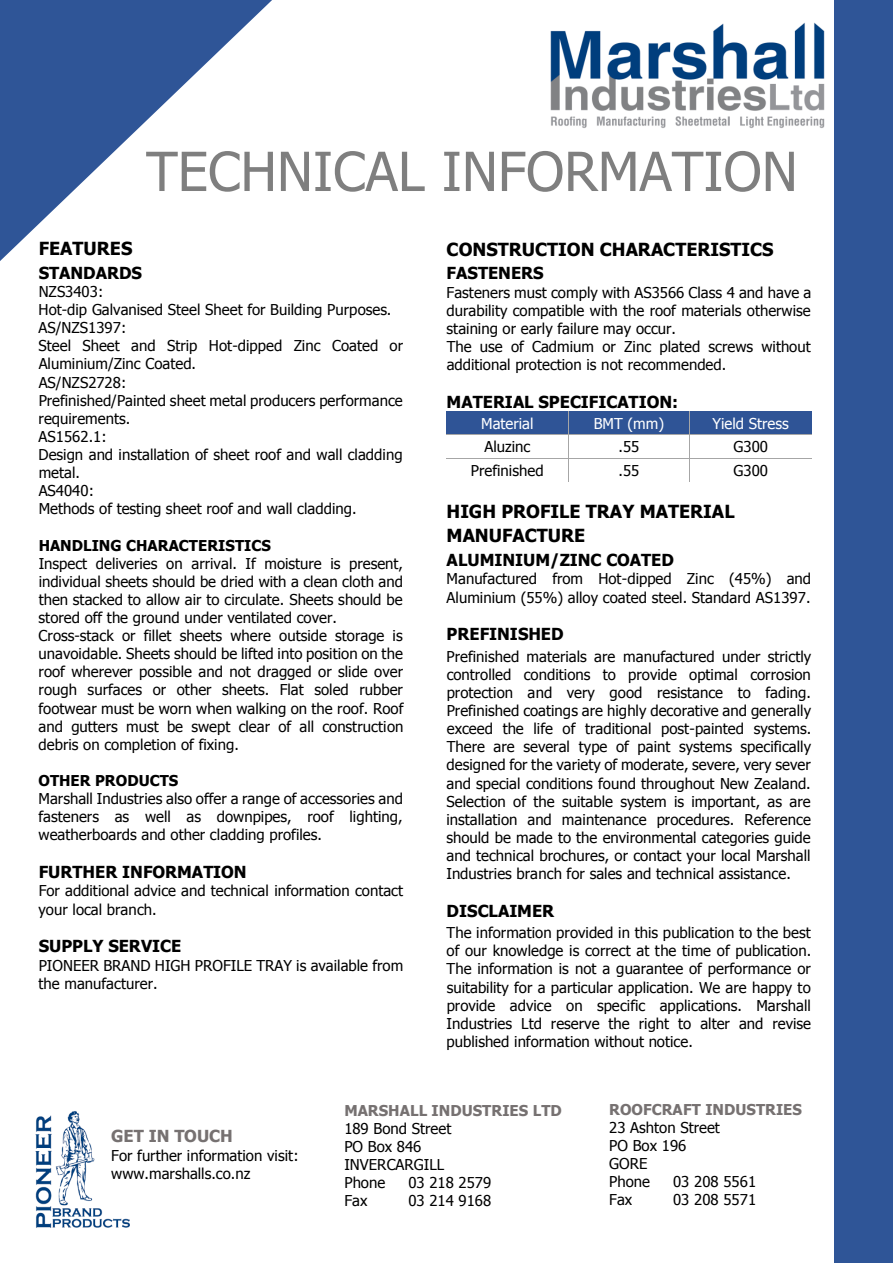
<style>
.page{position:relative;width:893px;height:1263px;background:#fff}
.page>*{position:absolute;margin:0;border:0;box-sizing:border-box;transform-origin:0 0}
.t1{font:54px "Tahoma";color:#7f7f7f}
.t2{font:700 18px/24.9px "Tahoma";color:#000}
.t3{font:700 16.5px "Tahoma";color:#000}
.t4{font:700 16.5px "Tahoma";color:#767171}
.t5{font:15px/18.1px "Tahoma";color:#000}
.t6{font:15px "Tahoma";color:#fff}
.s1{font-weight:700}
.s2{font-weight:700;color:#767171}
</style>
<div class="page">
<svg style="left:0;top:0;width:272px;height:261px;fill:#2f5597"></svg>
<img style="left:550px;top:22px;width:275px;height:106px">
<div style="left:447px;top:411px;width:121px;height:23px;background:#2f5496"></div>
<div style="left:569px;top:411px;width:120px;height:23px;background:#2f5496"></div>
<div style="left:690px;top:411px;width:122px;height:23px;background:#2f5496"></div>
<hr style="left:447px;top:434px;width:121px;height:1px;background:#a6a6a6">
<hr style="left:569px;top:434px;width:120px;height:1px;background:#a6a6a6">
<hr style="left:690px;top:434px;width:122px;height:1px;background:#a6a6a6">
<hr style="left:447px;top:458px;width:121px;height:1px;background:#a6a6a6">
<hr style="left:569px;top:458px;width:120px;height:1px;background:#a6a6a6">
<hr style="left:690px;top:458px;width:122px;height:1px;background:#a6a6a6">
<svg style="left:568px;top:411px;width:1px;height:70px"></svg>
<svg style="left:689px;top:411px;width:1px;height:70px"></svg>
<img style="left:35px;top:1111px;width:95px;height:117px">
<div style="left:834px;top:0;width:59px;height:1263px;background:#2f5597"></div>
<p class="t1" style="left:146px;top:135px;width:653px">TECHNICAL INFORMATION</p>
<p class="t2" style="left:39px;top:235px;width:95px">FEATURES</p>
<p class="t3" style="left:39px;top:261px;width:105px">STANDARDS</p>
<p class="t5" style="left:39px;top:282px;width:366px">NZS3403:<br>Hot-dip Galvanised Steel Sheet for Building Purposes.<br>AS/NZS1397:<br>Steel Sheet and Strip Hot-dipped Zinc Coated or<br>Aluminium/Zinc Coated.<br>AS/NZS2728:<br>Prefinished/Painted sheet metal producers performance requirements.<br>AS1562.1:<br>Design and installation of sheet roof and wall cladding metal.<br>AS4040:<br>Methods of testing sheet roof and wall cladding.</p>
<p class="t5" style="left:39px;top:535px;width:367px"><span class="s1">HANDLING CHARACTERISTICS<br></span>Inspect deliveries on arrival. If moisture is present, individual sheets should be dried with a clean cloth and then stacked to allow air to circulate. Sheets should be stored off the ground under ventilated cover.<br>Cross-stack or fillet sheets where outside storage is unavoidable. Sheets should be lifted into position on the roof wherever possible and not dragged or slide over rough surfaces or other sheets. Flat soled rubber footwear must be worn when walking on the roof. Roof and gutters must be swept clear of all construction debris on completion of fixing.</p>
<p class="t5" style="left:39px;top:771px;width:366px"><span class="s1">OTHER PRODUCTS<br></span>Marshall Industries also offer a range of accessories and fasteners as well as downpipes, roof lighting, weatherboards and other cladding profiles.</p>
<p class="t3" style="left:39px;top:860px;width:209px">FURTHER INFORMATION</p>
<p class="t5" style="left:39px;top:881px;width:366px">For additional advice and technical information contact your local branch.</p>
<p class="t3" style="left:39px;top:935px;width:144px">SUPPLY SERVICE</p>
<p class="t5" style="left:39px;top:955px;width:366px">PIONEER BRAND HIGH PROFILE TRAY is available from the manufacturer.</p>
<p class="t2" style="left:447px;top:236px;width:328px">CONSTRUCTION CHARACTERISTICS</p>
<p class="t3" style="left:447px;top:261px;width:98px">FASTENERS</p>
<p class="t5" style="left:447px;top:282px;width:366px">Fasteners must comply with AS3566 Class 4 and have a durability compatible with the roof materials otherwise staining or early failure may occur.<br>The use of Cadmium or Zinc plated screws without additional protection is not recommended.</p>
<p class="t3" style="left:447px;top:390px;width:233px">MATERIAL SPECIFICATION:</p>
<p class="t6" style="left:481px;top:413px;width:54px">Material</p>
<p class="t6" style="left:594px;top:413px;width:72px">BMT (mm)</p>
<p class="t6" style="left:712px;top:413px;width:78px">Yield Stress</p>
<p class="t5" style="left:484px;top:437px;width:48px">Aluzinc</p>
<p class="t5" style="left:619px;top:437px;width:22px">.55</p>
<p class="t5" style="left:733px;top:437px;width:36px">G300</p>
<p class="t5" style="left:471px;top:461px;width:74px">Prefinished</p>
<p class="t5" style="left:619px;top:461px;width:22px">.55</p>
<p class="t5" style="left:733px;top:461px;width:36px">G300</p>
<p class="t2" style="left:447px;top:497px;width:290px">HIGH PROFILE TRAY MATERIAL<br>MANUFACTURE</p>
<p class="t3" style="left:447px;top:548px;width:229px">ALUMINIUM/ZINC COATED</p>
<p class="t5" style="left:447px;top:569px;width:366px">Manufactured from Hot-dipped Zinc (45%) and<br>Aluminium (55%) alloy coated steel. Standard AS1397.</p>
<p class="t3" style="left:447px;top:623px;width:118px">PREFINISHED</p>
<p class="t5" style="left:446px;top:646px;width:367px;text-align:justify">Prefinished materials are manufactured under strictly controlled conditions to provide optimal corrosion protection and very good resistance to fading.<br>Prefinished coatings are highly decorative and generally exceed the life of traditional post-painted systems.<br>There are several type of paint systems specifically designed for the variety of moderate, severe, very sever and special conditions found throughout New Zealand.<br>Selection of the suitable system is important, as are installation and maintenance procedures. Reference should be made to the environmental categories guide and technical brochures, or contact your local Marshall Industries branch for sales and technical assistance.</p>
<p class="t3" style="left:447px;top:899px;width:109px">DISCLAIMER</p>
<p class="t5" style="left:447px;top:923px;width:366px;text-align:justify">The information provided in this publication to the best of our knowledge is correct at the time of publication.<br>The information is not a guarantee of performance or suitability for a particular application. We are happy to provide advice on specific applications. Marshall Industries Ltd reserve the right to alter and revise published information without notice.</p>
<p class="t4" style="left:111px;top:1124px;width:123px">GET IN TOUCH</p>
<p class="t5" style="left:111px;top:1145px;width:189px">For further information visit: www.marshalls.co.nz</p>
<p class="t5" style="left:344px;top:1100px;width:219px"><span class="s2">MARSHALL INDUSTRIES LTD<br></span>189 Bond Street<br>PO Box 846<br>INVERCARGILL<br>Phone</p>
<p class="t5" style="left:408px;top:1173px;width:84px">03 218 2579</p>
<p class="t5" style="left:344px;top:1191px;width:25px">Fax</p>
<p class="t5" style="left:408px;top:1191px;width:84px">03 214 9168</p>
<p class="t5" style="left:609px;top:1099px;width:194px"><span class="s2">ROOFCRAFT INDUSTRIES<br></span>23 Ashton Street<br>PO Box 196<br>GORE<br>Phone</p>
<p class="t5" style="left:673px;top:1172px;width:84px">03 208 5561</p>
<p class="t5" style="left:609px;top:1190px;width:25px">Fax</p>
<p class="t5" style="left:673px;top:1190px;width:84px">03 208 5571</p>
</div>
